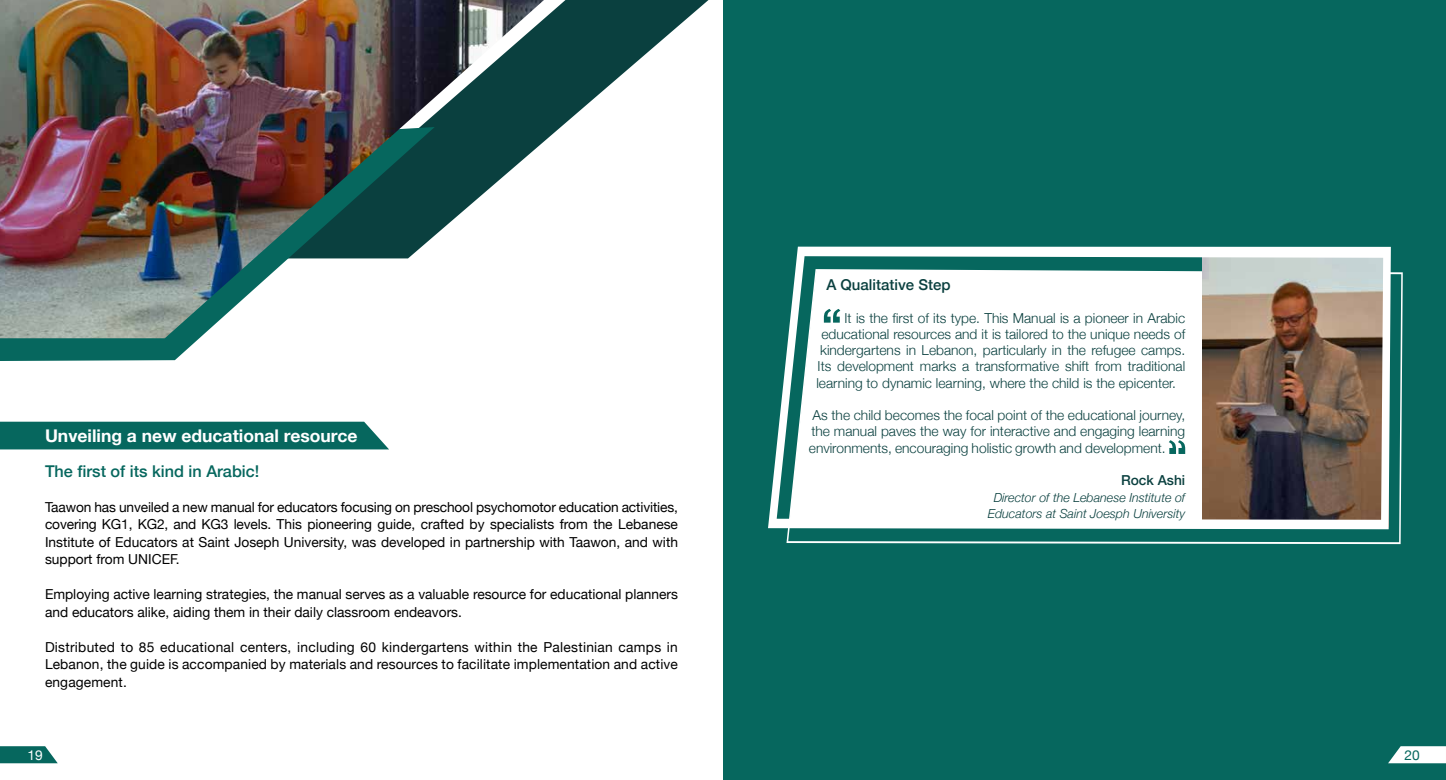
<style>
.page{position:relative;width:1446px;height:780px;background:#fff}
.page>*{position:absolute;margin:0;border:0;box-sizing:border-box;transform-origin:0 0}
.t1{font:700 17.5px "Helvetica Neue";color:#fff}
.t2{font:500 16.25px "Helvetica Neue";color:#06675e}
.t3{font:500 15px "Helvetica Neue";color:#0a403f}
.t4{font:13.75px/17.5px "Helvetica Neue";color:#000;text-align:justify}
.t5{font:300 13.75px/16.2px "Helvetica Neue";color:#0a403f;text-align:justify}
.t6{font:500 13.75px "Helvetica Neue";color:#0a403f}
.t7{font:13.75px "Helvetica Neue";color:#fff}
.t8{font:13.75px "Helvetica Neue";color:#06675e}
.t9{font:italic 300 12.5px/16.2px "Helvetica Neue";color:#0a403f;text-align:center}
</style>
<div class="page">
<div style="left:723px;top:0;width:723px;height:780px;background:#06675e"></div>
<div style="left:0;top:421px;width:389px;height:28px;background:#06675e"></div>
<svg style="left:544px;top:0;width:164px;height:142px"></svg>
<svg style="left:0;top:338px;width:200px;height:23px;background:#1b746b"></svg>
<img style="left:0;top:0;width:544px;height:338px">
<svg style="left:0;top:746px;width:58px;height:17px"></svg>
<svg style="left:1388px;top:746px;width:58px;height:17px"></svg>
<svg style="left:786px;top:272px;width:616px;height:272px"></svg>
<svg style="left:768px;top:246px;width:623px;height:283px;background:#c9cbc6"></svg>
<svg style="left:824px;top:309px;width:16px;height:13px"></svg>
<svg style="left:1169px;top:440px;width:16px;height:14px"></svg>
<p class="t1" style="left:45px;top:422px;width:314px">Unveiling a new educational resource</p>
<p class="t2" style="left:45px;top:458px;width:216px">The first of its kind in Arabic!</p>
<p class="t4" style="left:45px;top:499px;width:634px">Taawon has unveiled a new manual for educators focusing on preschool psychomotor education activities, covering KG1, KG2, and KG3 levels. This pioneering guide, crafted by specialists from the Lebanese Institute of Educators at Saint Joseph University, was developed in partnership with Taawon, and with support from UNICEF.</p>
<p class="t4" style="left:45px;top:586px;width:634px">Employing active learning strategies, the manual serves as a valuable resource for educational planners and educators alike, aiding them in their daily classroom endeavors.</p>
<p class="t4" style="left:45px;top:639px;width:634px">Distributed to 85 educational centers, including 60 kindergartens within the Palestinian camps in Lebanon, the guide is accompanied by materials and resources to facilitate implementation and active engagement.</p>
<p class="t3" style="left:826px;top:273px;width:126px">A Qualitative Step</p>
<p class="t5" style="left:844px;top:308px;width:342px">It is the first of its type. This Manual is a pioneer in Arabic</p>
<p class="t5" style="left:821px;top:325px;width:365px">educational resources and it is tailored to the unique needs of</p>
<p class="t5" style="left:820px;top:341px;width:367px">kindergartens in Lebanon, particularly in the refugee camps.</p>
<p class="t5" style="left:817px;top:357px;width:369px">Its development marks a transformative shift from traditional</p>
<p class="t5" style="left:816px;top:373px;width:361px">learning to dynamic learning, where the child is the epicenter.</p>
<p class="t5" style="left:809px;top:406px;width:378px">As the child becomes the focal point of the educational journey, the manual paves the way for interactive and engaging learning environments, encouraging holistic growth and development.</p>
<p class="t6" style="left:1121px;top:469px;width:66px">Rock Ashi</p>
<p class="t9" style="left:988px;top:488px;width:199px">Director of the Lebanese Institute of<br>Educators at Saint Joesph University</p>
<p class="t7" style="left:28px;top:745px;width:17px">19</p>
<p class="t8" style="left:1404px;top:745px;width:17px">20</p>
</div>
